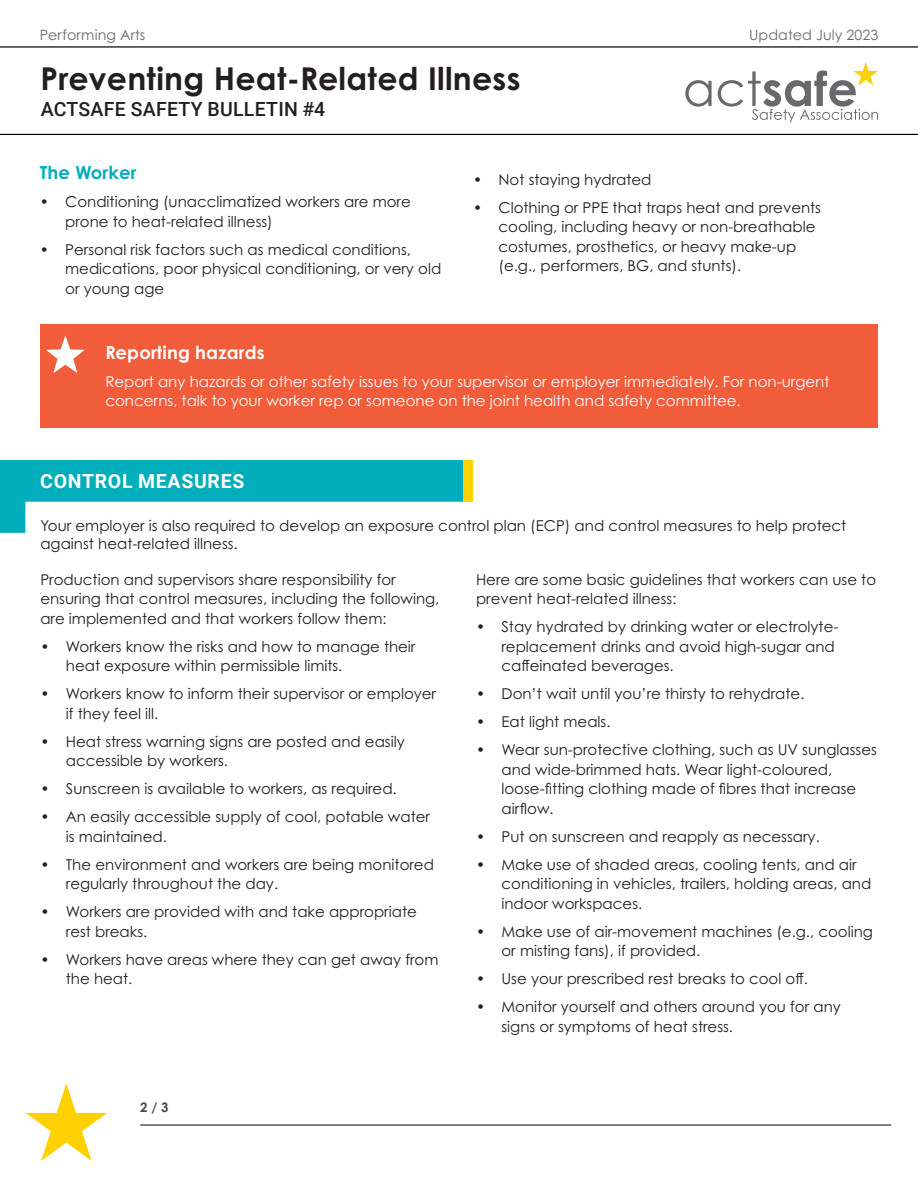
<style>
.page{position:relative;width:918px;height:1188px;background:#fff}
.page>*{position:absolute;margin:0;border:0;box-sizing:border-box;transform-origin:0 0}
.t1{font:700 31.5px "Century Gothic Pro";letter-spacing:.01em;color:#231f20}
.t2{font:500 19.5px "Roboto";letter-spacing:.015em;color:#231f20}
.t3{font:700 19.5px "Roboto";letter-spacing:.035em;color:#fff}
.t4{font:700 18px "Century Gothic Pro";letter-spacing:.01em;color:#fff}
.t5{font:700 18px "Century Gothic Pro";letter-spacing:.01em;color:#00adbb}
.t6{font:15px/19.5px "Century Gothic Pro";color:#231f20}
.t7{font:15px/19.5px "Century Gothic Pro";color:#fff}
.t8{font:14.25px "Century Gothic Pro";letter-spacing:.005em;color:#696a6d}
.t9{font:700 13.2px "Century Gothic Pro";color:#474747}
</style>
<div class="page">
<hr style="left:140px;top:1125px;width:751px;height:1px;background:#000">
<hr style="left:0;top:46px;width:918px;height:2px;background:#000">
<hr style="left:0;top:134px;width:918px;height:1px;background:#000">
<svg style="left:685px;top:80px;width:27px;height:27px"></svg>
<svg style="left:718px;top:62px;width:160px;height:61px"></svg>
<svg style="left:26px;top:1083px;width:81px;height:78px"></svg>
<div style="left:40px;top:324px;width:838px;height:104px;background:#f15c3b"></div>
<svg style="left:46px;top:335px;width:39px;height:38px"></svg>
<svg style="left:0;top:460px;width:463px;height:73px"></svg>
<div style="left:463px;top:460px;width:10px;height:42px;background:#ffd200"></div>
<p class="t8" style="left:40px;top:26px;width:107px">Performing Arts</p>
<p class="t8" style="left:749px;top:26px;width:131px">Updated July 2023</p>
<h1 class="t1" style="left:40px;top:59px;width:482px">Preventing Heat-Related Illness</h1>
<h2 class="t2" style="left:41px;top:95px;width:286px">ACTSAFE SAFETY BULLETIN #4</h2>
<p class="t5" style="left:40px;top:162px;width:98px">The Worker</p>
<p class="t6" style="left:65px;top:192px;width:347px;text-indent:-26px">• Conditioning (unacclimatized workers are more prone to heat-related illness)</p>
<p class="t6" style="left:65px;top:239px;width:378px;text-indent:-26px">• Personal risk factors such as medical conditions, medications, poor physical conditioning, or very old or young age</p>
<p class="t6" style="left:473px;top:169px;width:180px">• Not staying hydrated</p>
<p class="t6" style="left:499px;top:197px;width:324px;text-indent:-26px">• Clothing or PPE that traps heat and prevents cooling, including heavy or non-breathable costumes, prosthetics, or heavy make-up (e.g., performers, BG, and stunts).</p>
<p class="t4" style="left:105px;top:341px;width:161px">Reporting hazards</p>
<p class="t7" style="left:105px;top:372px;width:726px">Report any hazards or other safety issues to your supervisor or employer immediately. For non-urgent concerns, talk to your worker rep or someone on the joint health and safety committee.</p>
<p class="t3" style="left:40px;top:468px;width:206px">CONTROL MEASURES</p>
<p class="t6" style="left:40px;top:516px;width:807px;line-height:18px">Your employer is also required to develop an exposure control plan (ECP) and control measures to help protect against heat-related illness.</p>
<p class="t6" style="left:40px;top:570px;width:401px">Production and supervisors share responsibility for ensuring that control measures, including the following, are implemented and that workers follow them:</p>
<p class="t6" style="left:66px;top:637px;width:351px;text-indent:-26px">• Workers know the risks and how to manage their heat exposure within permissible limits.</p>
<p class="t6" style="left:66px;top:684px;width:372px;text-indent:-26px">• Workers know to inform their supervisor or employer if they feel ill.</p>
<p class="t6" style="left:66px;top:732px;width:340px;text-indent:-26px">• Heat stress warning signs are posted and easily accessible by workers.</p>
<p class="t6" style="left:40px;top:779px;width:358px">• Sunscreen is available to workers, as required.</p>
<p class="t6" style="left:66px;top:807px;width:366px;text-indent:-26px">• An easily accessible supply of cool, potable water is maintained.</p>
<p class="t6" style="left:66px;top:855px;width:370px;text-indent:-26px">• The environment and workers are being monitored regularly throughout the day.</p>
<p class="t6" style="left:66px;top:902px;width:352px;text-indent:-26px">• Workers are provided with and take appropriate rest breaks.</p>
<p class="t6" style="left:66px;top:950px;width:374px;text-indent:-26px">• Workers have areas where they can get away from the heat.</p>
<p class="t6" style="left:476px;top:570px;width:402px">Here are some basic guidelines that workers can use to prevent heat-related illness:</p>
<p class="t6" style="left:502px;top:617px;width:338px;text-indent:-26px">• Stay hydrated by drinking water or electrolyte&shy;replacement drinks and avoid high-sugar and caffeinated beverages.</p>
<p class="t6" style="left:476px;top:684px;width:330px">• Don’t wait until you’re thirsty to rehydrate.</p>
<p class="t6" style="left:476px;top:712px;width:136px">• Eat light meals.</p>
<p class="t6" style="left:502px;top:740px;width:377px;text-indent:-26px">• Wear sun-protective clothing, such as UV sunglasses and wide-brimmed hats. Wear light-coloured, loose-fitting clothing made of fibres that increase airflow.</p>
<p class="t6" style="left:476px;top:827px;width:345px">• Put on sunscreen and reapply as necessary.</p>
<p class="t6" style="left:502px;top:855px;width:371px;text-indent:-26px">• Make use of shaded areas, cooling tents, and air conditioning in vehicles, trailers, holding areas, and indoor workspaces.</p>
<p class="t6" style="left:502px;top:922px;width:373px;text-indent:-26px">• Make use of air-movement machines (e.g., cooling or misting fans), if provided.</p>
<p class="t6" style="left:476px;top:969px;width:333px">• Use your prescribed rest breaks to cool off.</p>
<p class="t6" style="left:502px;top:997px;width:341px;text-indent:-26px">• Monitor yourself and others around you for any signs or symptoms of heat stress.</p>
<p class="t9" style="left:140px;top:1099px;width:30px">2 / 3</p>
</div>
